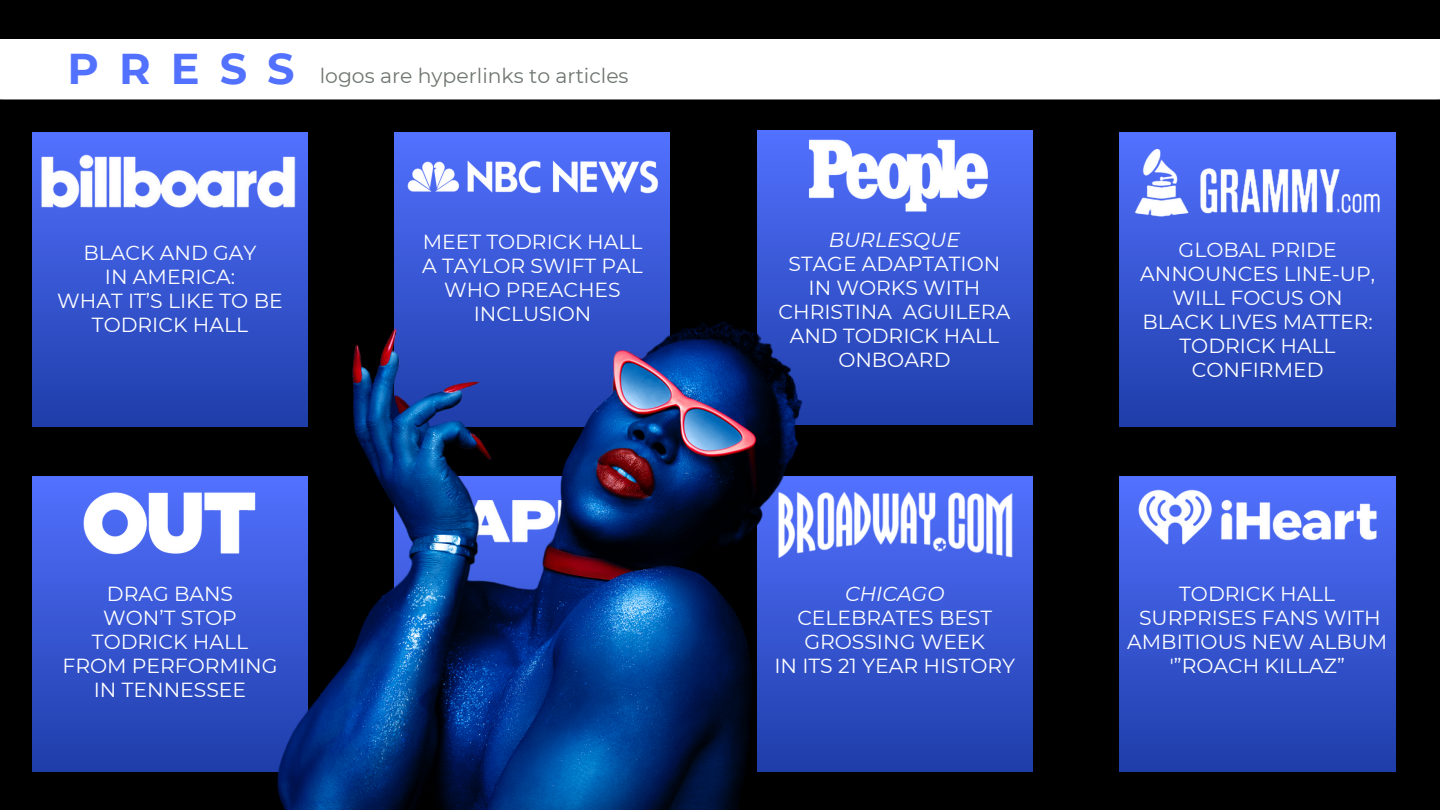
<style>
.page{position:relative;width:1440px;height:810px;background:#000}
.page>*{position:absolute;margin:0;border:0;box-sizing:border-box;transform-origin:0 0}
.t1{font:700 43px "Montserrat";letter-spacing:.465em;color:#5271ff}
.t2{font:20.4px/24px "Montserrat";color:#fff;text-align:center}
.t3{font:20.4px "Montserrat";color:#6f7770}
.t4{font:italic 20.4px "Montserrat";color:#fff}
</style>
<div class="page">
<div style="left:0;top:39px;width:1440px;height:60px;background:#fff"></div>
<svg style="left:32px;top:253px;width:103px;height:173px;background:#2d4cc2"></svg>
<svg style="left:1120px;top:250px;width:275px;height:148px;background:#304fc6"></svg>
<div style="left:32px;top:477px;width:275px;height:294px;background:linear-gradient(to bottom,#5271ff,#1f3ea9)"></div>
<svg style="left:1004px;top:477px;width:29px;height:294px;background:#2c4bbf"></svg>
<svg style="left:1120px;top:638px;width:275px;height:133px;background:#2a49bc"></svg>
<img style="left:1119px;top:132px;width:277px;height:118px">
<img style="left:0;top:88px;width:335px;height:165px">
<img style="left:1004px;top:424px;width:28px;height:200px">
<svg style="left:395px;top:132px;width:275px;height:99px;background:#4766ee"></svg>
<img style="left:395px;top:144px;width:275px;height:66px">
<svg style="left:757px;top:130px;width:275px;height:294px;background:#304fc6"></svg>
<img style="left:765px;top:76px;width:268px;height:201px">
<img style="left:135px;top:231px;width:869px;height:579px">
<img style="left:75px;top:484px;width:190px;height:82px">
<img style="left:1119px;top:398px;width:277px;height:240px">
<h1 class="t1" style="left:68px;top:42px;width:229px">PRESS</h1>
<p class="t3" style="left:320px;top:63px;width:310px">logos are hyperlinks to articles</p>
<p class="t2" style="left:57px;top:240px;width:227px">BLACK AND GAY<br>IN AMERICA:<br>WHAT IT’S LIKE TO BE<br>TODRICK HALL</p>
<p class="t2" style="left:422px;top:230px;width:222px">MEET TODRICK HALL<br>A TAYLOR SWIFT PAL<br>WHO PREACHES<br>INCLUSION</p>
<p class="t4" style="left:829px;top:228px;width:133px">BURLESQUE</p>
<p class="t2" style="left:779px;top:252px;width:233px">STAGE ADAPTATION<br>IN WORKS WITH<br>CHRISTINA AGUILERA<br>AND TODRICK HALL<br>ONBOARD</p>
<p class="t2" style="left:1140px;top:237px;width:236px">GLOBAL PRIDE<br>ANNOUNCES LINE-UP,<br>WILL FOCUS ON<br>BLACK LIVES MATTER:<br>TODRICK HALL<br>CONFIRMED</p>
<p class="t2" style="left:63px;top:582px;width:216px">DRAG BANS<br>WON’T STOP<br>TODRICK HALL<br>FROM PERFORMING<br>IN TENNESSEE</p>
<p class="t2" style="left:1127px;top:582px;width:262px">TODRICK HALL<br>SURPRISES FANS WITH<br>AMBITIOUS NEW ALBUM '”ROACH KILLAZ”</p>
<p class="t4" style="left:845px;top:581px;width:101px">CHICAGO</p>
<p class="t2" style="left:774px;top:606px;width:242px">CELEBRATES BEST<br>GROSSING WEEK<br>IN ITS 21 YEAR HISTORY</p>
</div>
